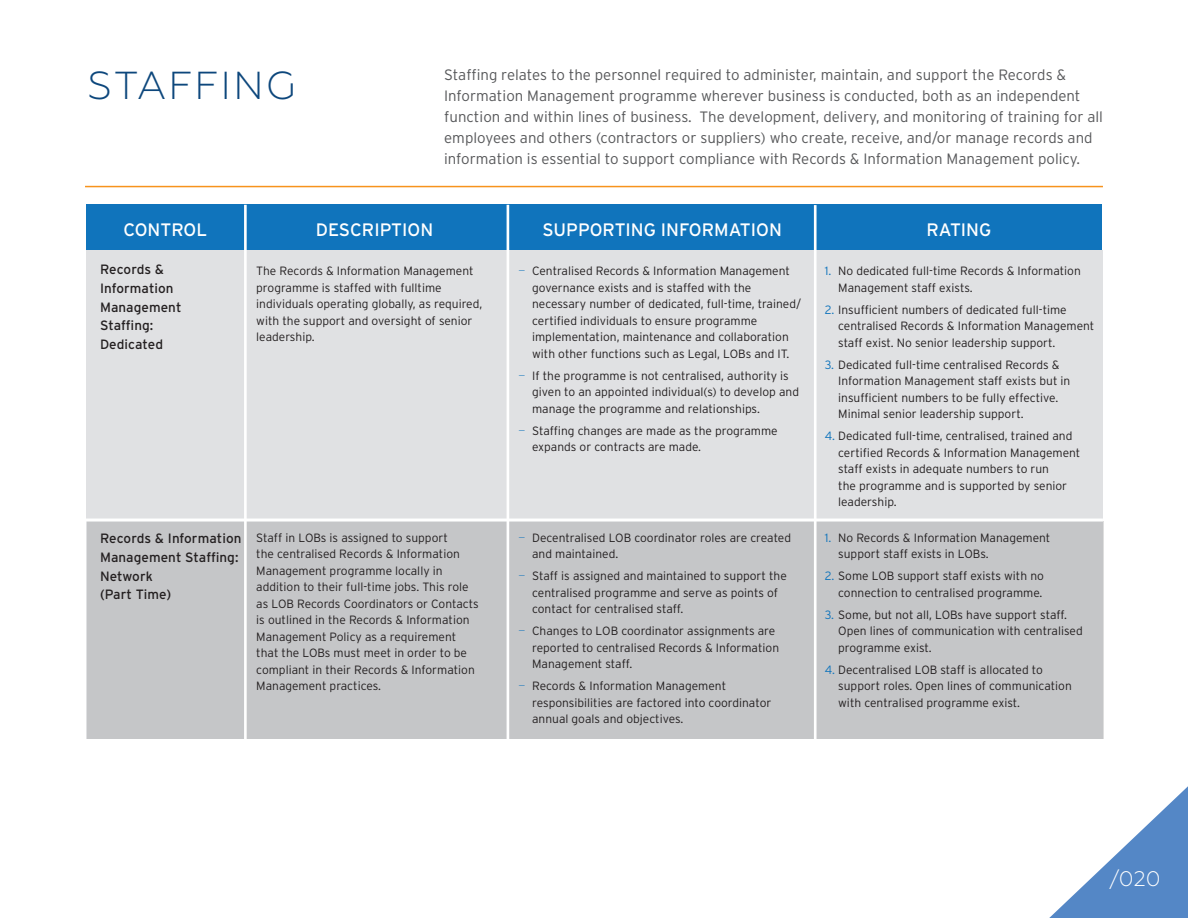
<style>
.page{position:relative;width:1188px;height:918px;background:#fff}
.page>*{position:absolute;margin:0;border:0;box-sizing:border-box;transform-origin:0 0}
.t1{font:300 39px "Geometria";letter-spacing:.055em;color:#0d477c}
.t2{font:300 21px "Geometria";color:#fff}
.t3{font:18px "Interstate";color:#fff}
.t4{font:300 15px/21px "Interstate";color:#57585a}
.t5{font:13.5px/18.8px "Interstate";letter-spacing:.005em;color:#231f20}
.t6{font:300 12px/16.5px "Interstate";color:#231f20}
.s1{font-weight:200;color:#1074bc}
.s2{color:#1074bc}
</style>
<div class="page">
<hr style="left:85px;top:186px;width:1018px;height:1px;background:#f7931d">
<div style="left:86px;top:204px;width:1015px;height:62px;background:#1074bc"></div>
<div style="left:86px;top:250px;width:1017px;height:489px;background:#e0e1e3"></div>
<div style="left:87px;top:521px;width:1017px;height:218px;background:#c5c6c8"></div>
<hr style="left:85px;top:519px;width:1018px;height:3px;background:#fff">
<hr style="left:507px;top:205px;width:2px;height:643px;background:#fff">
<hr style="left:244px;top:205px;width:3px;height:643px;background:#fff">
<hr style="left:814px;top:205px;width:3px;height:643px;background:#fff">
<svg style="left:1049px;top:786px;width:139px;height:132px"></svg>
<h1 class="t1" style="left:88px;top:63px;width:210px">STAFFING</h1>
<p class="t4" style="left:444px;top:64px;width:660px">Staffing relates to the personnel required to administer, maintain, and support the Records &amp; Information Management programme wherever business is conducted, both as an independent function and within lines of business. The development, delivery, and monitoring of training for all employees and others (contractors or suppliers) who create, receive, and/or manage records and information is essential to support compliance with Records &amp; Information Management policy.</p>
<h3 class="t3" style="left:123px;top:219px;width:85px">CONTROL</h3>
<h3 class="t3" style="left:316px;top:219px;width:119px">DESCRIPTION</h3>
<h3 class="t3" style="left:542px;top:219px;width:241px">SUPPORTING INFORMATION</h3>
<h3 class="t3" style="left:927px;top:219px;width:66px">RATING</h3>
<p class="t6" style="left:256px;top:263px;width:228px">The Records &amp; Information Management programme is staffed with fulltime individuals operating globally, as required, with the support and oversight of senior leadership.</p>
<p class="t5" style="left:100px;top:260px;width:83px">Records &amp;<br>Information<br>Management<br>Staffing:<br>Dedicated</p>
<p class="t6" style="left:532px;top:263px;width:271px;text-indent:-14px"><span class="s1">—</span> Centralised Records &amp; Information Management governance exists and is staffed with the necessary number of dedicated, full-time, trained/ certified individuals to ensure programme implementation, maintenance and collaboration with other functions such as Legal, LOBs and IT.</p>
<p class="t6" style="left:532px;top:367px;width:268px;text-indent:-14px"><span class="s1">—</span> If the programme is not centralised, authority is given to an appointed individual(s) to develop and manage the programme and relationships.</p>
<p class="t6" style="left:532px;top:422px;width:247px;text-indent:-14px"><span class="s1">—</span> Staffing changes are made as the programme expands or contracts are made.</p>
<p class="t6" style="left:838px;top:263px;width:244px;text-indent:-14px"><span class="s2">1.</span> No dedicated full-time Records &amp; Information<br>Management staff exists.</p>
<p class="t6" style="left:838px;top:301px;width:258px;text-indent:-14px"><span class="s2">2.</span> Insufficient numbers of dedicated full-time centralised Records &amp; Information Management staff exist. No senior leadership support.</p>
<p class="t6" style="left:838px;top:356px;width:234px;text-indent:-14px"><span class="s2">3.</span> Dedicated full-time centralised Records &amp; Information Management staff exists but in insufficient numbers to be fully effective.<br>Minimal senior leadership support.</p>
<p class="t6" style="left:838px;top:428px;width:244px;text-indent:-14px"><span class="s2">4.</span> Dedicated full-time, centralised, trained and certified Records &amp; Information Management staff exists in adequate numbers to run<br>the programme and is supported by senior leadership.</p>
<p class="t6" style="left:838px;top:529px;width:214px;text-indent:-14px"><span class="s2">1.</span> No Records &amp; Information Management support staff exists in LOBs.</p>
<p class="t6" style="left:825px;top:568px;width:221px;text-align:right"><span class="s2">2.</span> Some LOB support staff exists with no connection to centralised programme.</p>
<p class="t6" style="left:838px;top:606px;width:246px;text-indent:-14px"><span class="s2">3.</span> Some, but not all, LOBs have support staff.<br>Open lines of communication with centralised programme exist.</p>
<p class="t6" style="left:838px;top:661px;width:235px;text-indent:-14px"><span class="s2">4.</span> Decentralised LOB staff is allocated to support roles. Open lines of communication with centralised programme exist.</p>
<p class="t6" style="left:256px;top:529px;width:224px">Staff in LOBs is assigned to support<br>the centralised Records &amp; Information Management programme locally in addition to their full-time jobs. This role as LOB Records Coordinators or Contacts is outlined in the Records &amp; Information Management Policy as a requirement that the LOBs must meet in order to be compliant in their Records &amp; Information Management practices.</p>
<p class="t6" style="left:532px;top:529px;width:261px;text-indent:-14px"><span class="s1">—</span> Decentralised LOB coordinator roles are created and maintained.</p>
<p class="t6" style="left:532px;top:568px;width:256px;text-indent:-14px"><span class="s1">—</span> Staff is assigned and maintained to support the centralised programme and serve as points of contact for centralised staff.</p>
<p class="t6" style="left:532px;top:623px;width:249px;text-indent:-14px"><span class="s1">—</span> Changes to LOB coordinator assignments are reported to centralised Records &amp; Information<br>Management staff.</p>
<p class="t6" style="left:532px;top:678px;width:241px;text-indent:-14px"><span class="s1">—</span> Records &amp; Information Management responsibilities are factored into coordinator annual goals and objectives.</p>
<p class="t5" style="left:100px;top:529px;width:143px">Records &amp; Information<br>Management Staffing:<br>Network<br>(Part Time)</p>
<h2 class="t2" style="left:1109px;top:867px;width:53px">/020</h2>
</div>
